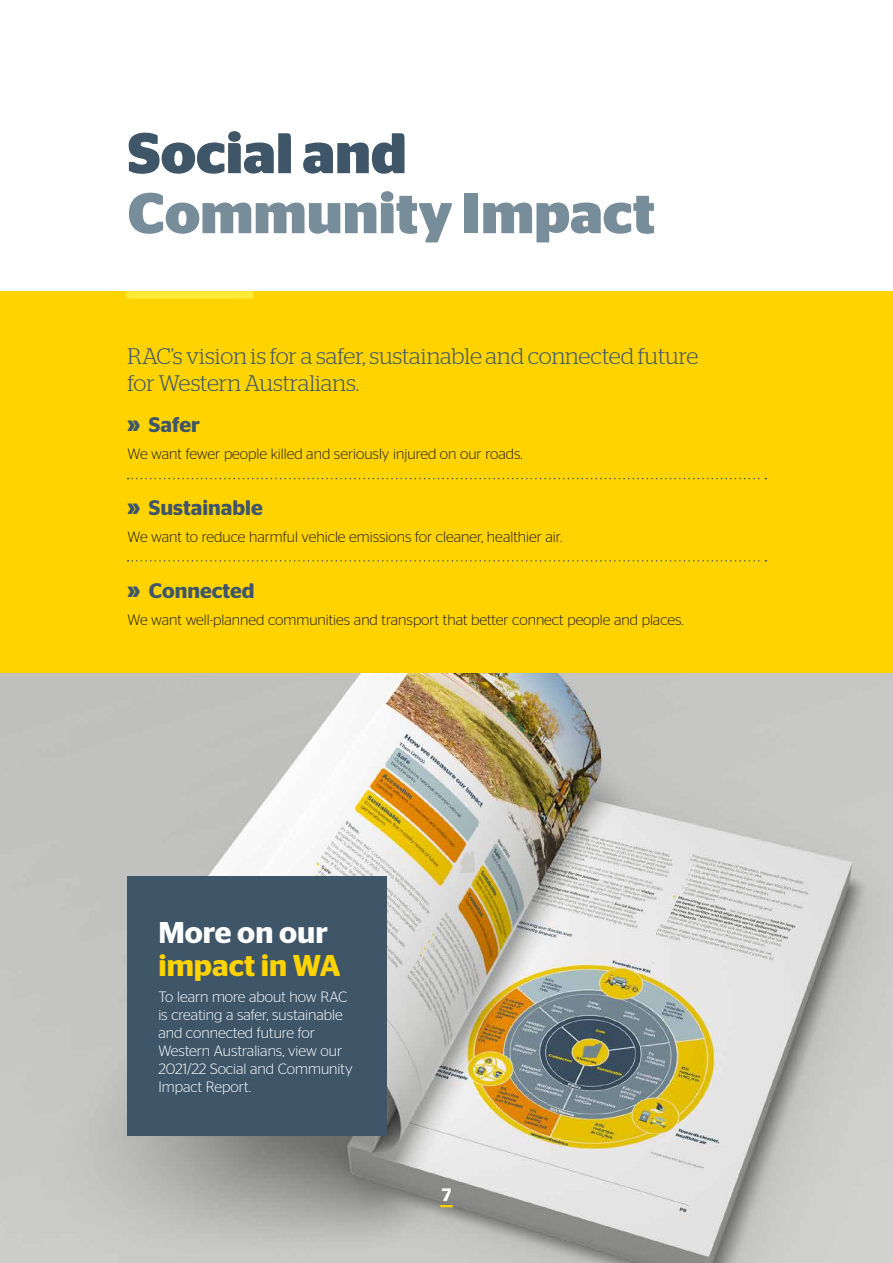
<style>
.page{position:relative;width:893px;height:1263px;background:#fff}
.page>*{position:absolute;margin:0;border:0;box-sizing:border-box;transform-origin:0 0}
.t1{font:700 57px "Stag Sans";color:#778d9a}
.t2{font:700 57px "Stag Sans";color:#3e5668}
.t3{font:600 30px "Stag Sans";color:#ffd300}
.t4{font:600 30px "Stag Sans";color:#fff}
.t5{font:300 22.5px/27px "Stag";color:#3e5668}
.t6{font:600 21px "Stag Sans";color:#3e5668}
.t7{font:600 18px "Stag Sans";color:#fff}
.t8{font:300 15px "Stag Sans";color:#231f20}
.t9{font:300 15px/18px "Stag Sans";color:#fff}
.s1{font-weight:900;font-size:15px}
</style>
<div class="page">
<div style="left:0;top:291px;width:893px;height:972px;background:#ffd300"></div>
<div style="left:126px;top:291px;width:127px;height:8px;background:#ffe939"></div>
<svg style="left:128px;top:478px;width:638px;height:1px"></svg>
<svg style="left:128px;top:560px;width:638px;height:1px"></svg>
<img style="left:0;top:673px;width:893px;height:590px">
<div style="left:128px;top:875px;width:259px;height:260px;background:#3e5668"></div>
<svg style="left:440px;top:1205px;width:13px;height:2px"></svg>
<h1 class="t2" style="left:128px;top:120px;width:281px">Social and</h1>
<h1 class="t1" style="left:128px;top:180px;width:529px">Community Impact</h1>
<h3 class="t5" style="left:128px;top:343px;width:572px">RAC’s vision is for a safer, sustainable and connected future for Western Australians.</h3>
<h3 class="t6" style="left:128px;top:413px;width:74px"><span class="s1">&gt;&gt;</span> Safer</h3>
<p class="t8" style="left:128px;top:445px;width:397px">We want fewer people killed and seriously injured on our roads.</p>
<h3 class="t6" style="left:128px;top:496px;width:137px"><span class="s1">&gt;&gt;</span> Sustainable</h3>
<p class="t8" style="left:128px;top:528px;width:436px">We want to reduce harmful vehicle emissions for cleaner, healthier air.</p>
<h3 class="t6" style="left:128px;top:579px;width:129px"><span class="s1">&gt;&gt;</span> Connected</h3>
<p class="t8" style="left:128px;top:611px;width:558px">We want well-planned communities and transport that better connect people and places.</p>
<h2 class="t4" style="left:158px;top:915px;width:171px">More on our</h2>
<h2 class="t3" style="left:158px;top:948px;width:184px">impact in WA</h2>
<p class="t9" style="left:158px;top:988px;width:196px">To learn more about how RAC is creating a safer, sustainable and connected future for<br>Western Australians, view our<br>2021/22 Social and Community<br>Impact Report.</p>
<p class="t7" style="left:442px;top:1185px;width:11px">7</p>
</div>
